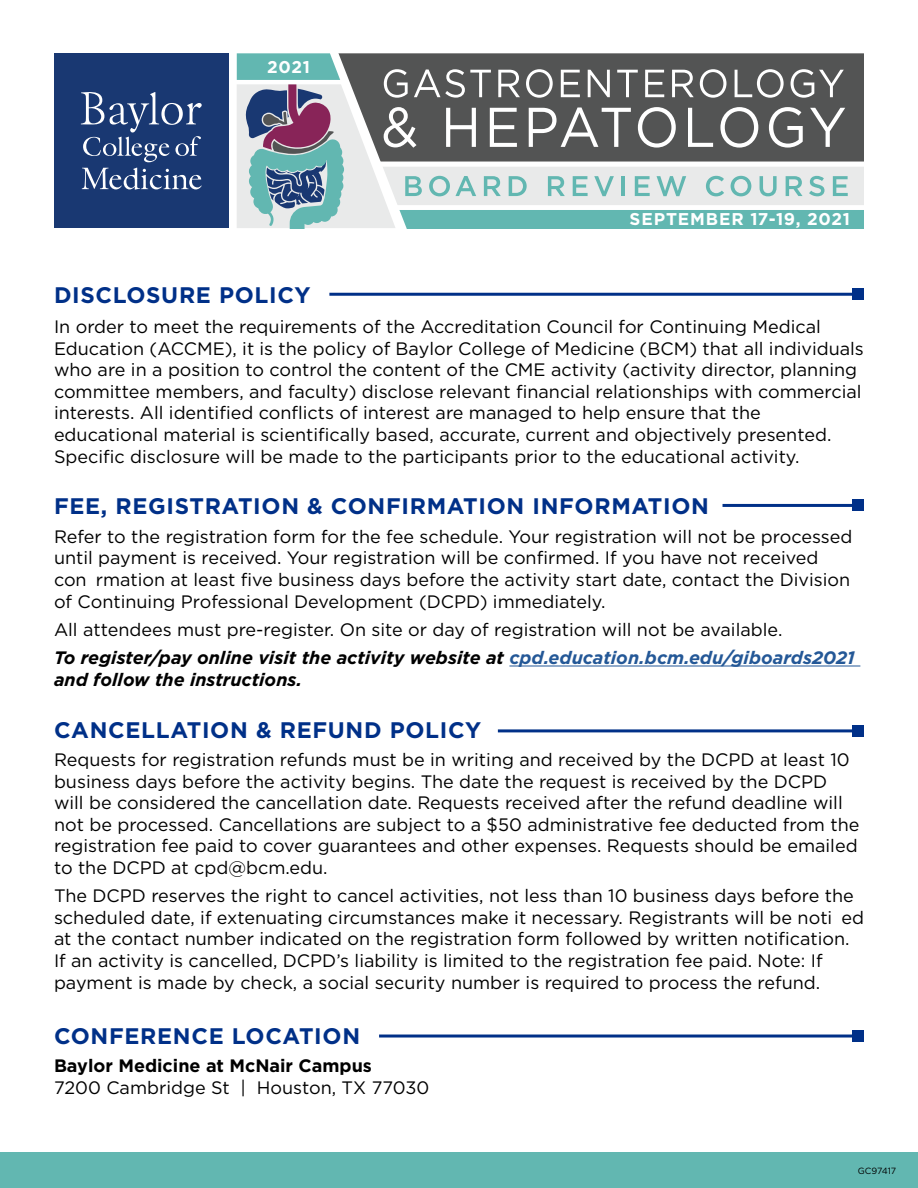
<style>
.page{position:relative;width:918px;height:1188px;background:#fff}
.page>*{position:absolute;margin:0;border:0;box-sizing:border-box;transform-origin:0 0}
.t1{font:700 22.5px "Gotham";letter-spacing:.03em;color:#003088}
.t2{font:18px/21.6px "Gotham";color:#000}
.t3{font:italic 700 18px/21.6px "Gotham";color:#000}
.t4{font:700 18px "Gotham";color:#000}
.t5{font:700 17.1px "Gotham";letter-spacing:.045em;color:#fff}
.t6{font:9px "Gotham";letter-spacing:-.01em;color:#000}
.s1{color:#245897}
</style>
<div class="page">
<div style="left:0;top:1152px;width:918px;height:36px;background:#62b7b1"></div>
<hr style="left:509px;top:666px;width:351px;height:1px;background:#245897">
<hr style="left:329px;top:293px;width:529px;height:3px;background:#003088">
<div style="left:852px;top:288px;width:12px;height:12px;background:#003088"></div>
<hr style="left:723px;top:504px;width:135px;height:3px;background:#003088">
<div style="left:852px;top:499px;width:12px;height:12px;background:#003088"></div>
<hr style="left:498px;top:729px;width:360px;height:3px;background:#003088">
<div style="left:852px;top:725px;width:12px;height:12px;background:#003088"></div>
<hr style="left:379px;top:1035px;width:479px;height:3px;background:#003088">
<div style="left:852px;top:1030px;width:12px;height:12px;background:#003088"></div>
<svg style="left:237px;top:53px;width:627px;height:176px;background:#8d9b9c"></svg>
<div style="left:54px;top:54px;width:175px;height:174px;background:#193872"></div>
<svg style="left:81px;top:92px;width:121px;height:70px"></svg>
<svg style="left:82px;top:168px;width:120px;height:22px"></svg>
<p class="t5" style="left:267px;top:56px;width:44px">2021</p>
<p class="t1" style="left:54px;top:280px;width:258px">DISCLOSURE POLICY</p>
<p class="t5" style="left:630px;top:208px;width:222px">SEPTEMBER 17-19, 2021</p>
<p class="t2" style="left:54px;top:315px;width:811px">In order to meet the requirements of the Accreditation Council for Continuing Medical Education (ACCME), it is the policy of Baylor College of Medicine (BCM) that all individuals who are in a position to control the content of the CME activity (activity director, planning committee members, and faculty) disclose relevant financial relationships with commercial interests. All identified conflicts of interest are managed to help ensure that the educational material is scientifically based, accurate, current and objectively presented.<br>Specific disclosure will be made to the participants prior to the educational activity.</p>
<p class="t1" style="left:54px;top:491px;width:657px">FEE, REGISTRATION &amp; CONFIRMATION INFORMATION</p>
<p class="t2" style="left:54px;top:525px;width:800px">Refer to the registration form for the fee schedule. Your registration will not be processed until payment is received. Your registration will be confirmed. If you have not received con rmation at least five business days before the activity start date, contact the Division of Continuing Professional Development (DCPD) immediately.</p>
<p class="t2" style="left:54px;top:618px;width:730px">All attendees must pre-register. On site or day of registration will not be available.</p>
<p class="t3" style="left:54px;top:647px;width:802px">To register/pay online visit the activity website at <span class="s1">cpd.education.bcm.edu/giboards2021 </span>and follow the instructions.</p>
<p class="t1" style="left:54px;top:715px;width:429px">CANCELLATION &amp; REFUND POLICY</p>
<p class="t2" style="left:54px;top:748px;width:807px">Requests for registration refunds must be in writing and received by the DCPD at least 10 business days before the activity begins. The date the request is received by the DCPD will be considered the cancellation date. Requests received after the refund deadline will not be processed. Cancellations are subject to a $50 administrative fee deducted from the registration fee paid to cover guarantees and other expenses. Requests should be emailed to the DCPD at cpd@bcm.edu.</p>
<p class="t2" style="left:54px;top:885px;width:811px">The DCPD reserves the right to cancel activities, not less than 10 business days before the scheduled date, if extenuating circumstances make it necessary. Registrants will be noti ed at the contact number indicated on the registration form followed by written notification.<br>If an activity is cancelled, DCPD’s liability is limited to the registration fee paid. Note: If payment is made by check, a social security number is required to process the refund.</p>
<p class="t1" style="left:54px;top:1021px;width:308px">CONFERENCE LOCATION</p>
<p class="t4" style="left:54px;top:1054px;width:320px">Baylor Medicine at McNair Campus</p>
<p class="t2" style="left:54px;top:1076px;width:377px">7200 Cambridge St | Houston, TX 77030</p>
<p class="t6" style="left:858px;top:1165px;width:40px">GC97417</p>
</div>
